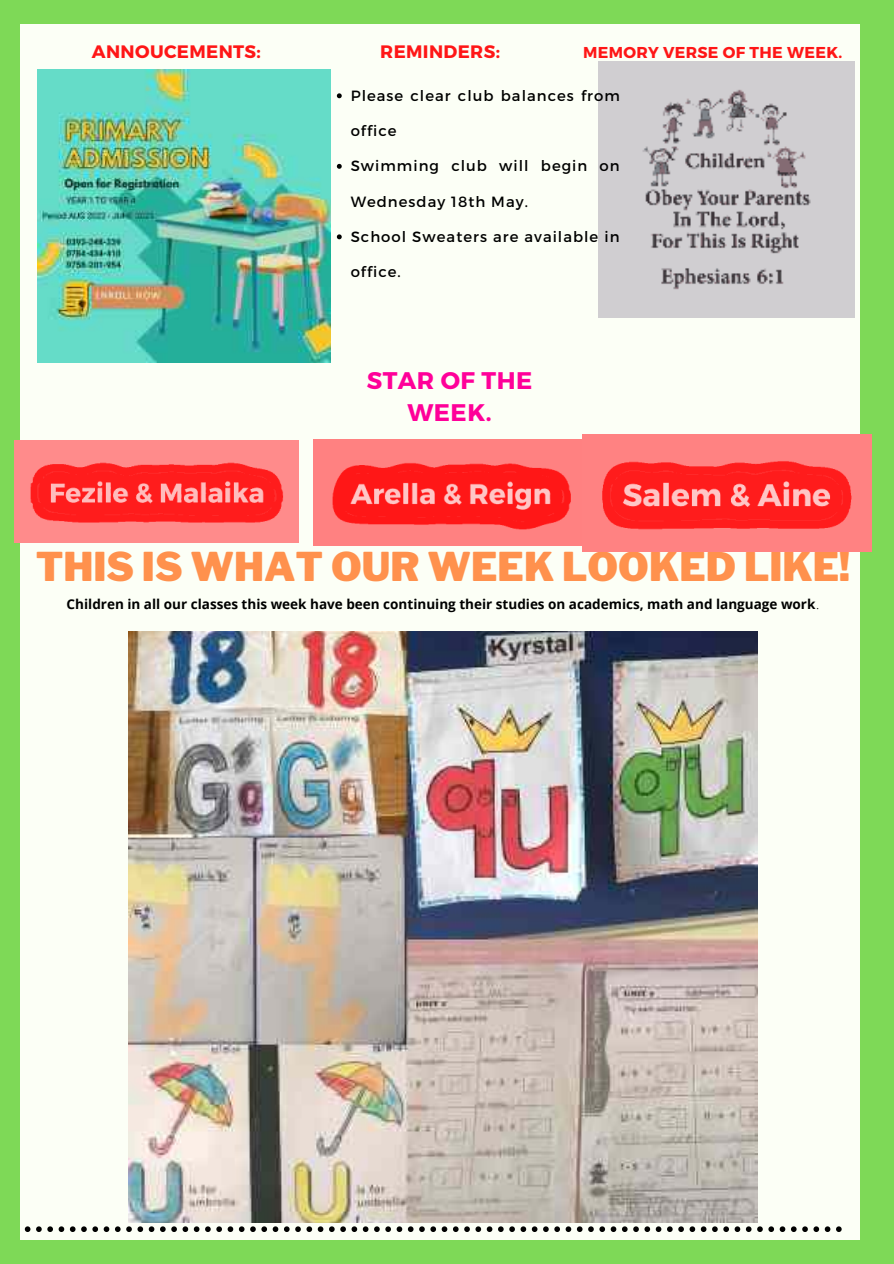
<style>
.page{position:relative;width:894px;height:1264px;background:#fff}
.page>*{position:absolute;margin:0;border:0;box-sizing:border-box;transform-origin:0 0}
.t1{font:900 39.3px "Libre Franklin";color:#ff914d}
.t2{font:700 24px/31.5px "Montserrat";letter-spacing:.02em;color:#f09;text-align:center}
.t3{font:700 18px "Montserrat";letter-spacing:.02em;color:#ff1616}
.t4{font:700 15.75px "Montserrat";letter-spacing:.02em;color:#ff1616}
.t5{font:14.85px "Montserrat";letter-spacing:.07em;color:#000}
.t6{font:700 13.5px "Open Sans";color:#000}
.s1{font-weight:300}
</style>
<div class="page">
<div style="left:0;top:0;width:893px;height:1263px;background:#7ed957"></div>
<div style="left:21px;top:24px;width:838px;height:1215px;background:#fcfff6"></div>
<img style="left:38px;top:69px;width:293px;height:293px">
<img style="left:598px;top:61px;width:256px;height:256px">
<img style="left:128px;top:631px;width:629px;height:591px">
<svg style="left:337px;top:93px;width:4px;height:5px"></svg>
<svg style="left:337px;top:164px;width:4px;height:5px"></svg>
<svg style="left:337px;top:234px;width:4px;height:5px"></svg>
<img style="left:15px;top:441px;width:283px;height:101px">
<img style="left:314px;top:439px;width:268px;height:106px">
<img style="left:582px;top:435px;width:288px;height:116px">
<svg style="left:25px;top:1226px;width:816px;height:5px"></svg>
<p class="t3" style="left:92px;top:40px;width:170px">ANNOUCEMENTS:</p>
<p class="t3" style="left:380px;top:40px;width:121px">REMINDERS:</p>
<p class="t4" style="left:583px;top:42px;width:260px">MEMORY VERSE OF THE WEEK.</p>
<p class="t5" style="left:350px;top:86px;width:271px">Please clear club balances from</p>
<p class="t5" style="left:350px;top:121px;width:47px">office</p>
<p class="t5" style="left:350px;top:156px;width:270px">Swimming club will begin on</p>
<p class="t5" style="left:350px;top:192px;width:179px">Wednesday 18th May.</p>
<p class="t5" style="left:350px;top:227px;width:270px">School Sweaters are available in</p>
<p class="t5" style="left:350px;top:262px;width:52px">office.</p>
<p class="t2" style="left:366px;top:364px;width:167px">STAR OF THE<br>WEEK.</p>
<p class="t1" style="left:36px;top:542px;width:815px">THIS IS WHAT OUR WEEK LOOKED LIKE!</p>
<p class="t6" style="left:67px;top:594px;width:753px">Children in all our classes this week have been continuing their studies on academics, math and language work<span class="s1">.</span></p>
</div>
